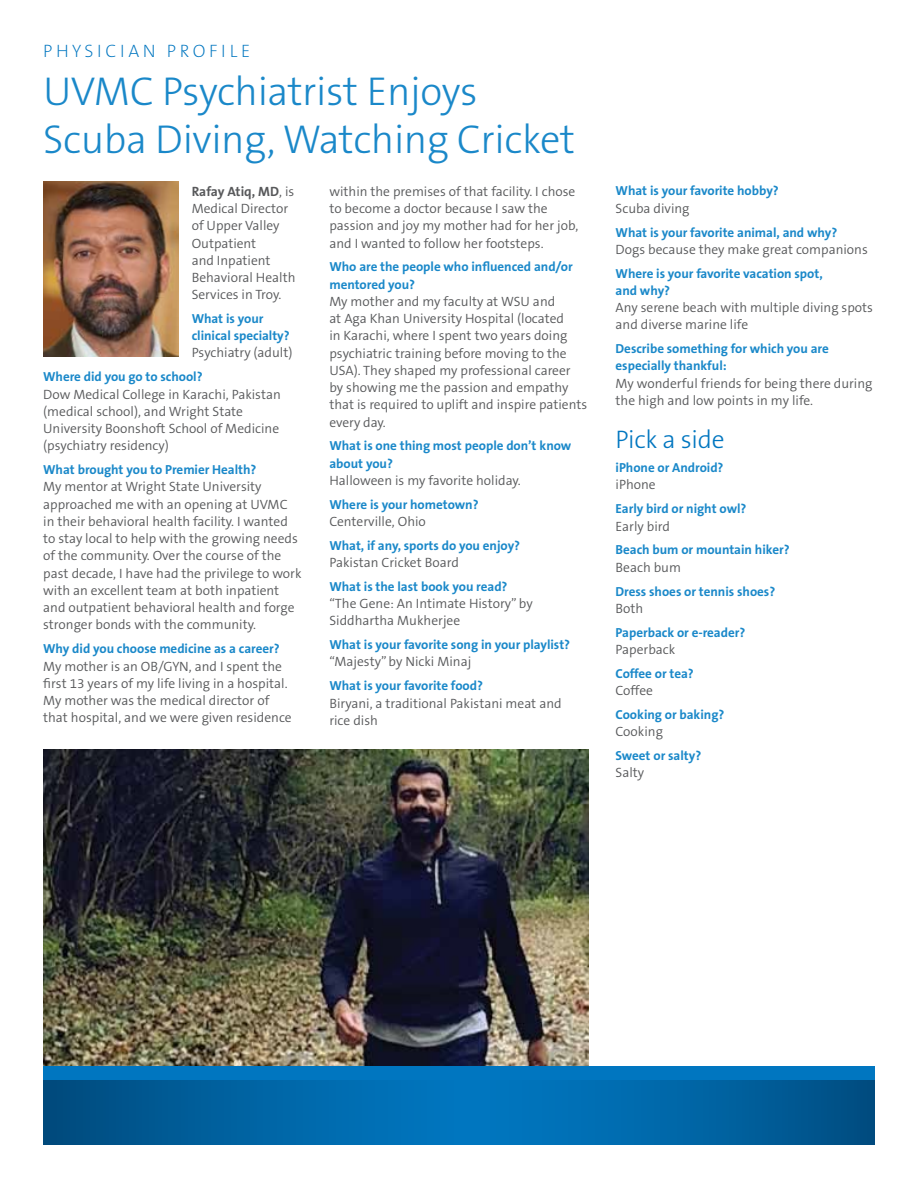
<style>
.page{position:relative;width:918px;height:1188px;background:#fff}
.page>*{position:absolute;margin:0;border:0;box-sizing:border-box;transform-origin:0 0}
.t1{font:300 40.5px/48px "The Sans B3";letter-spacing:-.01em;color:#1a88c9}
.t2{font:300 25.5px "The Sans B3";letter-spacing:-.01em;color:#0076c0}
.t3{font:200 18px "The Sans B2";letter-spacing:.2em;color:#0076c0}
.t4{font:300 13.5px/17.2px "The Sans B4";color:#58595b}
.t5{font:700 13.5px "The Sans B7";letter-spacing:-.005em;color:#58595b}
.t6{font:700 13.2px/17.1px "The Sans B7";letter-spacing:-.005em;color:#1a88c9}
.s1{font-family:"The Sans B4";font-weight:300}
</style>
<div class="page">
<img style="left:43px;top:750px;width:546px;height:316px">
<svg style="left:43px;top:1080px;width:832px;height:65px;background:#0063a3"></svg>
<div style="left:43px;top:1066px;width:832px;height:14px;background:#0076c0"></div>
<img style="left:43px;top:181px;width:135px;height:176px">
<h3 class="t3" style="left:43px;top:41px;width:209px">PHYSICIAN PROFILE</h3>
<h1 class="t1" style="left:43px;top:68px;width:534px">UVMC Psychiatrist Enjoys<br>Scuba Diving, Watching Cricket</h1>
<p class="t5" style="left:192px;top:184px;width:104px">Rafay Atiq, MD<span class="s1">, is</span></p>
<p class="t4" style="left:192px;top:200px;width:105px">Medical Director of Upper Valley<br>Outpatient<br>and Inpatient<br>Behavioral Health<br>Services in Troy.</p>
<p class="t6" style="left:192px;top:310px;width:100px">What is your clinical specialty?</p>
<p class="t4" style="left:192px;top:345px;width:102px">Psychiatry (adult)</p>
<p class="t6" style="left:43px;top:369px;width:161px">Where did you go to school?</p>
<p class="t4" style="left:43px;top:386px;width:239px">Dow Medical College in Karachi, Pakistan (medical school), and Wright State University Boonshoft School of Medicine (psychiatry residency)</p>
<p class="t6" style="left:43px;top:462px;width:215px">What brought you to Premier Health?</p>
<p class="t4" style="left:43px;top:479px;width:260px">My mentor at Wright State University approached me with an opening at UVMC in their behavioral health facility. I wanted to stay local to help with the growing needs of the community. Over the course of the past decade, I have had the privilege to work with an excellent team at both inpatient and outpatient behavioral health and forge stronger bonds with the community.</p>
<p class="t6" style="left:43px;top:641px;width:238px">Why did you choose medicine as a career?</p>
<p class="t4" style="left:43px;top:658px;width:250px">My mother is an OB/GYN, and I spent the first 13 years of my life living in a hospital.<br>My mother was the medical director of that hospital, and we were given residence</p>
<p class="t4" style="left:329px;top:183px;width:250px">within the premises of that facility. I chose to become a doctor because I saw the passion and joy my mother had for her job, and I wanted to follow her footsteps.</p>
<p class="t6" style="left:329px;top:259px;width:245px">Who are the people who influenced and/or mentored you?</p>
<p class="t4" style="left:329px;top:293px;width:259px">My mother and my faculty at WSU and<br>at Aga Khan University Hospital (located<br>in Karachi, where I spent two years doing psychiatric training before moving to the USA). They shaped my professional career by showing me the passion and empathy that is required to uplift and inspire patients every day.</p>
<p class="t6" style="left:329px;top:438px;width:244px">What is one thing most people don’t know about you?</p>
<p class="t4" style="left:329px;top:472px;width:193px">Halloween is my favorite holiday.</p>
<p class="t6" style="left:329px;top:496px;width:151px">Where is your hometown?</p>
<p class="t4" style="left:329px;top:513px;width:98px">Centerville, Ohio</p>
<p class="t6" style="left:329px;top:537px;width:192px">What, if any, sports do you enjoy?</p>
<p class="t4" style="left:329px;top:554px;width:131px">Pakistan Cricket Board</p>
<p class="t6" style="left:329px;top:578px;width:180px">What is the last book you read?</p>
<p class="t4" style="left:329px;top:595px;width:205px">“The Gene: An Intimate History” by<br>Siddhartha Mukherjee</p>
<p class="t6" style="left:329px;top:637px;width:242px">What is your favorite song in your playlist?</p>
<p class="t4" style="left:329px;top:654px;width:143px">“Majesty” by Nicki Minaj</p>
<p class="t6" style="left:329px;top:678px;width:155px">What is your favorite food?</p>
<p class="t4" style="left:329px;top:695px;width:234px">Biryani, a traditional Pakistani meat and rice dish</p>
<p class="t6" style="left:616px;top:183px;width:165px">What is your favorite hobby?</p>
<p class="t4" style="left:616px;top:200px;width:76px">Scuba diving</p>
<p class="t6" style="left:616px;top:224px;width:223px">What is your favorite animal, and why?</p>
<p class="t4" style="left:616px;top:241px;width:254px">Dogs because they make great companions</p>
<p class="t6" style="left:616px;top:265px;width:209px">Where is your favorite vacation spot, and why?</p>
<p class="t4" style="left:616px;top:299px;width:259px">Any serene beach with multiple diving spots and diverse marine life</p>
<p class="t6" style="left:616px;top:340px;width:215px">Describe something for which you are especially thankful:</p>
<p class="t4" style="left:616px;top:375px;width:258px">My wonderful friends for being there during the high and low points in my life.</p>
<h2 class="t2" style="left:616px;top:426px;width:111px">Pick a side</h2>
<p class="t6" style="left:616px;top:460px;width:109px">iPhone or Android?</p>
<p class="t4" style="left:616px;top:477px;width:42px">iPhone</p>
<p class="t6" style="left:616px;top:501px;width:132px">Early bird or night owl?</p>
<p class="t4" style="left:616px;top:518px;width:56px">Early bird</p>
<p class="t6" style="left:616px;top:542px;width:175px">Beach bum or mountain hiker?</p>
<p class="t4" style="left:616px;top:559px;width:67px">Beach bum</p>
<p class="t6" style="left:616px;top:583px;width:161px">Dress shoes or tennis shoes?</p>
<p class="t4" style="left:616px;top:600px;width:29px">Both</p>
<p class="t6" style="left:616px;top:624px;width:131px">Paperback or e-reader?</p>
<p class="t4" style="left:616px;top:641px;width:61px">Paperback</p>
<p class="t6" style="left:616px;top:665px;width:80px">Coffee or tea?</p>
<p class="t4" style="left:616px;top:682px;width:39px">Coffee</p>
<p class="t6" style="left:616px;top:706px;width:110px">Cooking or baking?</p>
<p class="t4" style="left:616px;top:723px;width:49px">Cooking</p>
<p class="t6" style="left:616px;top:747px;width:87px">Sweet or salty?</p>
<p class="t4" style="left:616px;top:764px;width:30px">Salty</p>
</div>
